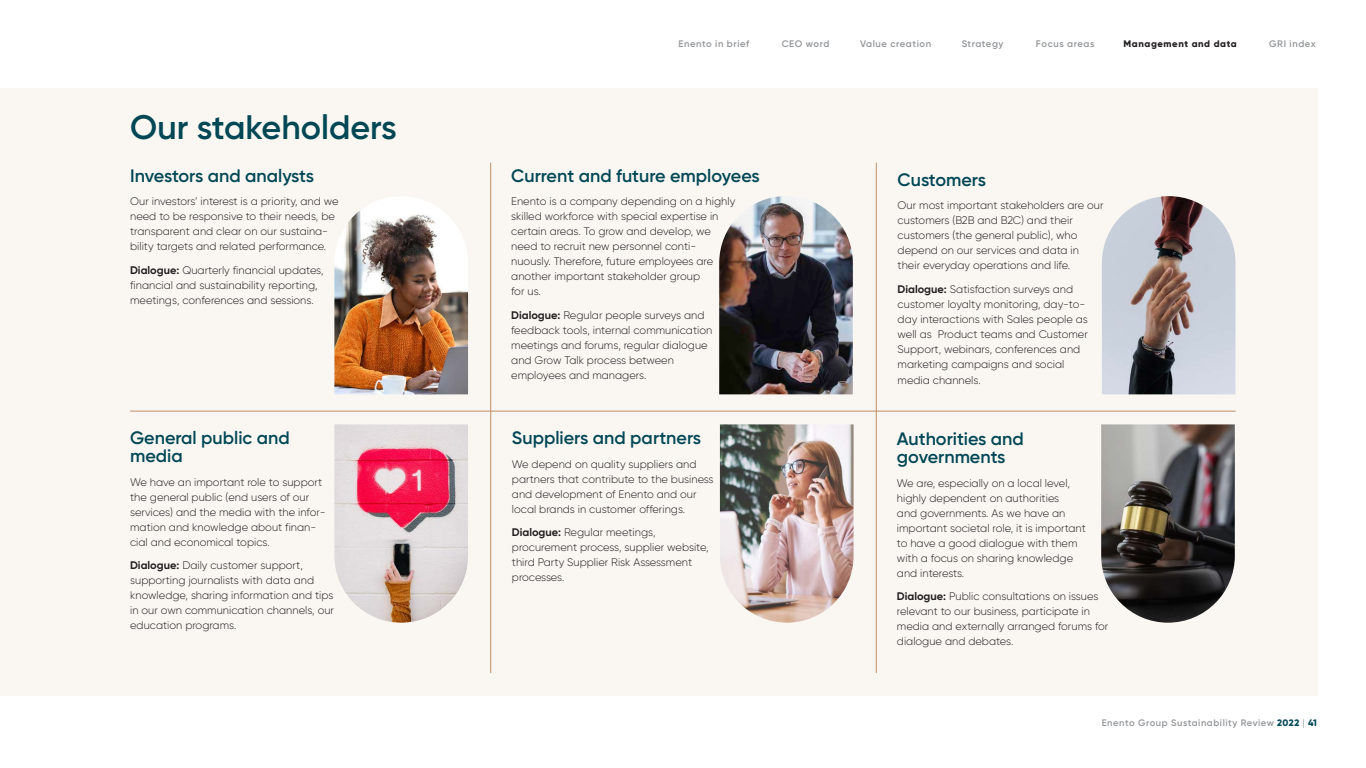
<style>
.page{position:relative;width:1366px;height:768px;background:#fff}
.page>*{position:absolute;margin:0;border:0;box-sizing:border-box;transform-origin:0 0}
.Leipäteksti_12pt{font:600 34px "Gilroy";color:#004755}
.Leipäteksti_12pt-2{font:600 18px/18px "Gilroy";color:#004755}
.Leipäteksti_12pt-3{font:300 11px/15px "Gilroy";color:#231f20}
.t1{font:600 9.5px "Gilroy";letter-spacing:.06em;color:#939598}
.t2{font:800 9.5px "Gilroy";letter-spacing:.06em;color:#231f20}
.t3{font:600 9.4px "Gilroy";letter-spacing:.06em;color:#939598}
.s1{font-weight:700}
.s2{font-weight:800;color:#004755}
.s3{font-weight:300;color:#636366}
</style>
<div class="page">
<div style="left:0;top:88px;width:1317px;height:608px;background:#faf7f3"></div>
<hr style="left:130px;top:411px;width:1106px;height:1px;background:#be8f65">
<hr style="left:876px;top:163px;width:1px;height:510px;background:#be8f65">
<hr style="left:490px;top:163px;width:1px;height:510px;background:#be8f65">
<img style="left:1102px;top:196px;width:134px;height:198px">
<img style="left:1101px;top:424px;width:134px;height:199px">
<img style="left:334px;top:197px;width:134px;height:197px">
<img style="left:334px;top:424px;width:134px;height:199px">
<img style="left:719px;top:196px;width:134px;height:198px">
<img style="left:720px;top:424px;width:134px;height:199px">
<p class="Leipäteksti_12pt" style="left:130px;top:107px;width:268px">Our stakeholders</p>
<p class="Leipäteksti_12pt-2" style="left:130px;top:166px;width:185px">Investors and analysts</p>
<p class="Leipäteksti_12pt-3" style="left:130px;top:194px;width:210px">Our investors’ interest is a priority, and we need to be responsive to their needs, be transparent and clear on our sustaina&shy;bility targets and related performance.</p>
<p class="Leipäteksti_12pt-3" style="left:130px;top:262px;width:195px"><span class="s1">Dialogue:</span> Quarterly financial updates, financial and sustainability reporting, meetings, conferences and sessions.</p>
<p class="Leipäteksti_12pt-2" style="left:130px;top:429px;width:161px">General public and media</p>
<p class="Leipäteksti_12pt-3" style="left:130px;top:474px;width:197px">We have an important role to support the general public (end users of our services) and the media with the infor&shy;mation and knowledge about finan&shy;cial and economical topics.</p>
<p class="Leipäteksti_12pt-3" style="left:130px;top:558px;width:205px"><span class="s1">Dialogue:</span> Daily customer support, supporting journalists with data and knowledge, sharing information and tips in our own communication channels, our education programs.</p>
<p class="t1" style="left:678px;top:38px;width:72px">Enento in brief</p>
<p class="t1" style="left:782px;top:38px;width:49px">CEO word</p>
<p class="t1" style="left:860px;top:38px;width:72px">Value creation</p>
<p class="t1" style="left:962px;top:38px;width:43px">Strategy</p>
<p class="t1" style="left:1036px;top:38px;width:60px">Focus areas</p>
<p class="t2" style="left:1124px;top:38px;width:115px">Management and data</p>
<p class="t1" style="left:1269px;top:38px;width:48px">GRI index</p>
<p class="Leipäteksti_12pt-2" style="left:511px;top:166px;width:250px">Current and future employees</p>
<p class="Leipäteksti_12pt-3" style="left:511px;top:194px;width:226px">Enento is a company depending on a highly skilled workforce with special expertise in certain areas. To grow and develop, we need to recruit new personnel conti&shy;nuously. Therefore, future employees are another important stakeholder group<br>for us.</p>
<p class="Leipäteksti_12pt-3" style="left:511px;top:308px;width:203px"><span class="s1">Dialogue:</span> Regular people surveys and feedback tools, internal communication meetings and forums, regular dialogue and Grow Talk process between employees and managers.</p>
<p class="Leipäteksti_12pt-2" style="left:512px;top:429px;width:191px">Suppliers and partners</p>
<p class="Leipäteksti_12pt-3" style="left:512px;top:456px;width:203px">We depend on quality suppliers and partners that contribute to the business and development of Enento and our local brands in customer offerings.</p>
<p class="Leipäteksti_12pt-3" style="left:512px;top:525px;width:198px"><span class="s1">Dialogue:</span> Regular meetings, procurement process, supplier website, third Party Supplier Risk Assessment processes.</p>
<p class="Leipäteksti_12pt-2" style="left:898px;top:171px;width:90px">Customers</p>
<p class="Leipäteksti_12pt-3" style="left:898px;top:198px;width:207px">Our most important stakeholders are our customers (B2B and B2C) and their customers (the general public), who depend on our services and data in their everyday operations and life.</p>
<p class="Leipäteksti_12pt-3" style="left:898px;top:282px;width:192px"><span class="s1">Dialogue:</span> Satisfaction surveys and customer loyalty monitoring, day-to&shy;day interactions with Sales people as well as Product teams and Customer Support, webinars, conferences and marketing campaigns and social</p>
<p class="Leipäteksti_12pt-3" style="left:898px;top:373px;width:85px">media channels.</p>
<p class="Leipäteksti_12pt-2" style="left:897px;top:430px;width:128px">Authorities and governments</p>
<p class="Leipäteksti_12pt-3" style="left:897px;top:475px;width:191px">We are, especially on a local level, highly dependent on authorities<br>and governments. As we have an important societal role, it is important to have a good dialogue with them with a focus on sharing knowledge and interests.</p>
<p class="Leipäteksti_12pt-3" style="left:897px;top:589px;width:213px"><span class="s1">Dialogue:</span> Public consultations on issues relevant to our business, participate in media and externally arranged forums for dialogue and debates.</p>
<p class="t3" style="left:1102px;top:716px;width:217px">Enento Group Sustainability Review <span class="s2">2022</span> <span class="s3">|</span> <span class="s2">41</span></p>
</div>
